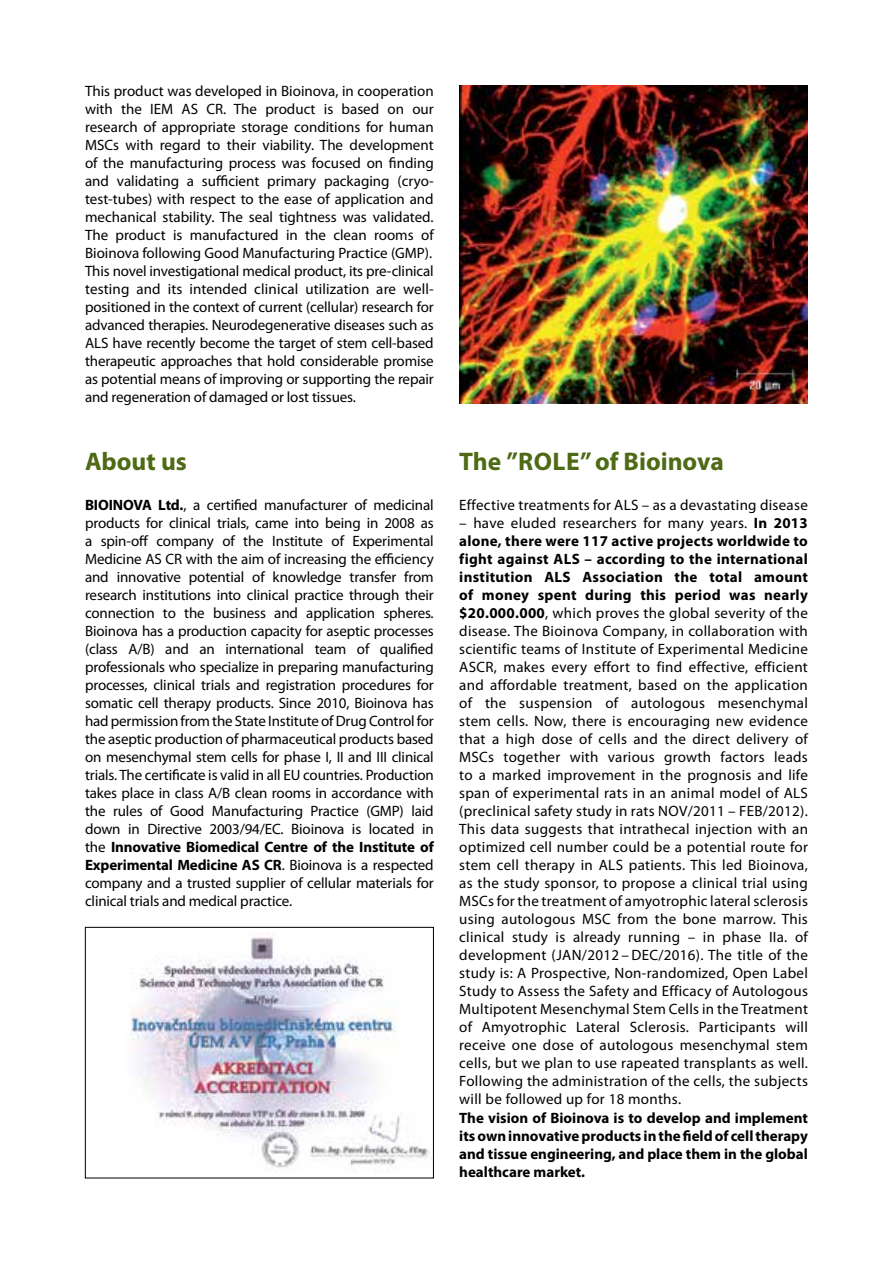
<style>
.page{position:relative;width:893px;height:1263px;background:#fff}
.page>*{position:absolute;margin:0;border:0;box-sizing:border-box;transform-origin:0 0}
.t1{font:700 25.5px "Myriad Pro";color:#4e6a14}
.t2{font:15px/18px "Myriad Pro";color:#000;text-align:justify}
.t3{font:700 15px/18px "Myriad Pro";color:#000;text-align:justify}
.t4{font:15px "Myriad Pro";letter-spacing:.02em;color:#000}
.s1{font-weight:700}
</style>
<div class="page">
<img style="left:131px;top:935px;width:301px;height:233px">
<div style="left:85px;top:927px;width:349px;height:251px;border:1px solid #000"></div>
<img style="left:459px;top:85px;width:349px;height:319px">
<p class="t2" style="left:85px;top:82px;width:350px">This product was developed in Bioinova, in cooperation with the IEM AS CR. The product is based on our research of appropriate storage conditions for human MSCs with regard to their viability. The development of the manufacturing process was focused on finding and validating a sufficient primary packaging (cryo&shy;test-tubes) with respect to the ease of application and mechanical stability. The seal tightness was validated.<br>The product is manufactured in the clean rooms of Bioinova following Good Manufacturing Practice (GMP).<br>This novel investigational medical product, its pre-clinical testing and its intended clinical utilization are well&shy;positioned in the context of current (cellular) research for advanced therapies. Neurodegenerative diseases such as ALS have recently become the target of stem cell-based therapeutic approaches that hold considerable promise as potential means of improving or supporting the repair and regeneration of damaged or lost tissues.</p>
<h1 class="t1" style="left:85px;top:445px;width:103px">About us</h1>
<p class="t2" style="left:85px;top:495px;width:350px"><span class="s1">BIOINOVA Ltd.</span>, a certified manufacturer of medicinal products for clinical trials, came into being in 2008 as a spin-off company of the Institute of Experimental Medicine AS CR with the aim of increasing the efficiency and innovative potential of knowledge transfer from research institutions into clinical practice through their connection to the business and application spheres.<br>Bioinova has a production capacity for aseptic processes (class A/B) and an international team of qualified professionals who specialize in preparing manufacturing processes, clinical trials and registration procedures for somatic cell therapy products. Since 2010, Bioinova has had permission from the State Institute of Drug Control for the aseptic production of pharmaceutical products based on mesenchymal stem cells for phase I, II and III clinical trials. The certificate is valid in all EU countries. Production takes place in class A/B clean rooms in accordance with the rules of Good Manufacturing Practice (GMP) laid down in Directive 2003/94/EC. Bioinova is located in the <span class="s1">Innovative Biomedical Centre of the Institute of Experimental Medicine AS CR</span>. Bioinova is a respected company and a trusted supplier of cellular materials for clinical trials and medical practice.</p>
<h1 class="t1" style="left:459px;top:445px;width:266px">The ”ROLE” of Bioinova</h1>
<p class="t4" style="left:459px;top:495px;width:350px">Effective treatments for ALS – as a devastating disease</p>
<p class="t2" style="left:459px;top:513px;width:350px">– have eluded researchers for many years. <span class="s1">In 2013 alone, there were 117 active projects worldwide to fight against ALS – according to the international institution ALS Association the total amount of money spent during this period was nearly $20.000.000</span>, which proves the global severity of the disease. The Bioinova Company, in collaboration with scientific teams of Institute of Experimental Medicine ASCR, makes every effort to find effective, efficient and affordable treatment, based on the application of the suspension of autologous mesenchymal stem cells. Now, there is encouraging new evidence that a high dose of cells and the direct delivery of MSCs together with various growth factors leads to a marked improvement in the prognosis and life span of experimental rats in an animal model of ALS (preclinical safety study in rats NOV/2011 – FEB/2012).<br>This data suggests that intrathecal injection with an optimized cell number could be a potential route for stem cell therapy in ALS patients. This led Bioinova, as the study sponsor, to propose a clinical trial using MSCs for the treatment of amyotrophic lateral sclerosis using autologous MSC from the bone marrow. This clinical study is already running – in phase IIa. of development (JAN/2012 –DEC/2016). The title of the study is: A Prospective, Non-randomized, Open Label Study to Assess the Safety and Efficacy of Autologous Multipotent Mesenchymal Stem Cells in the Treatment of Amyotrophic Lateral Sclerosis. Participants will receive one dose of autologous mesenchymal stem cells, but we plan to use rapeated transplants as well.<br>Following the administration of the cells, the subjects will be followed up for 18 months.</p>
<p class="t3" style="left:459px;top:1108px;width:350px">The vision of Bioinova is to develop and implement its own innovative products in the field of cell therapy and tissue engineering, and place them in the global healthcare market.</p>
</div>
